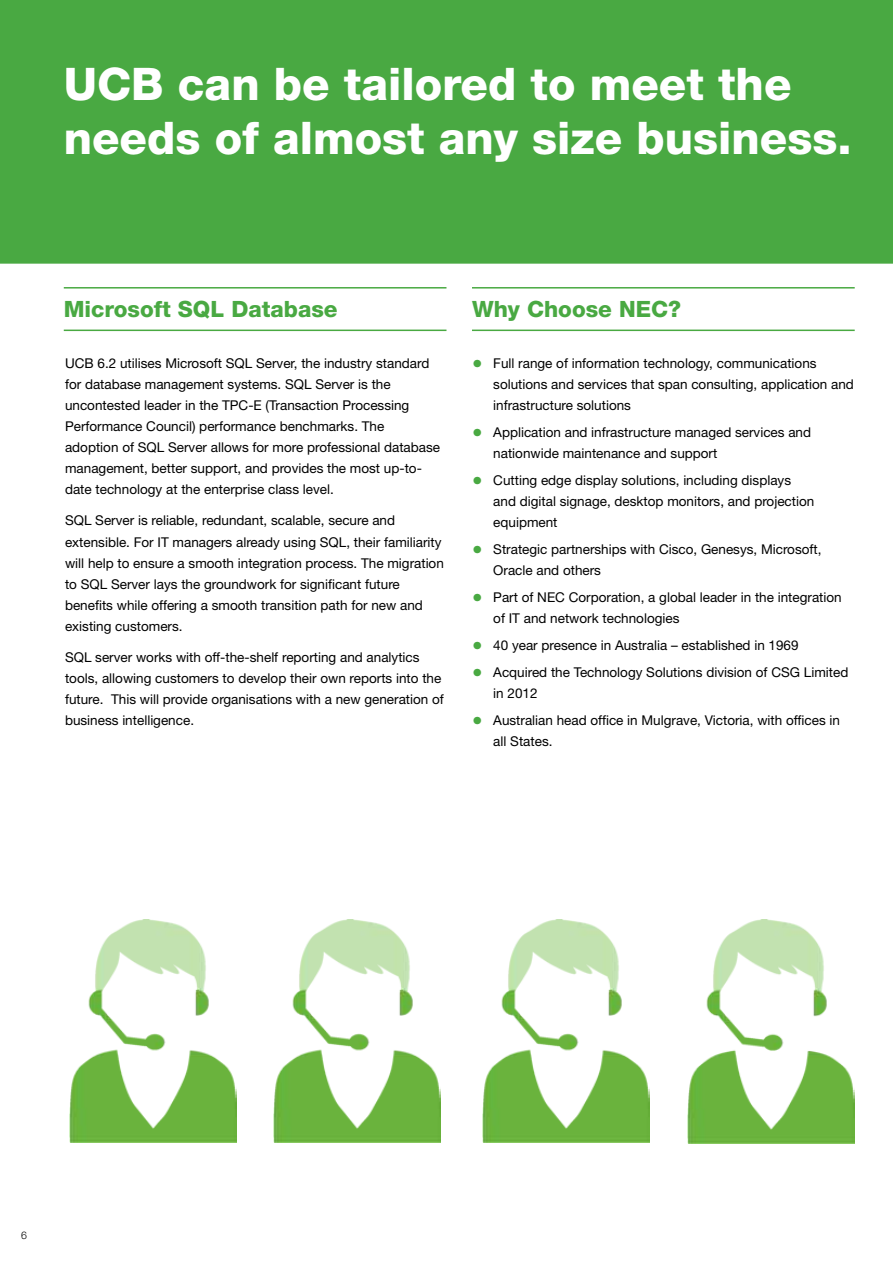
<style>
.page{position:relative;width:893px;height:1263px;background:#fff}
.page>*{position:absolute;margin:0;border:0;box-sizing:border-box;transform-origin:0 0}
.t1{font:45px/54px "Helvetica Neue Hvy";color:#fff}
.t2{font:22.5px "Helvetica Neue Hvy";color:#49a942}
.t3{font:13.5px/21px "Helvetica Neue";color:#000}
.t4{font:300 10.5px "Helvetica Neue";color:#000}
.s1{font-weight:300;font-size:21px;color:#49a942}
</style>
<div class="page">
<div style="left:0;top:0;width:893px;height:264px;background:#49a942"></div>
<img style="left:273px;top:919px;width:167px;height:224px">
<img style="left:482px;top:919px;width:167px;height:224px">
<img style="left:688px;top:919px;width:167px;height:224px">
<img style="left:69px;top:919px;width:167px;height:224px">
<hr style="left:472px;top:287px;width:383px;height:2px;background:#49a942">
<hr style="left:472px;top:330px;width:383px;height:1px;background:#49a942">
<hr style="left:64px;top:287px;width:382px;height:2px;background:#49a942">
<hr style="left:64px;top:330px;width:382px;height:1px;background:#49a942">
<h1 class="t1" style="left:64px;top:57px;width:789px">UCB can be tailored to meet the needs of almost any size business.</h1>
<h2 class="t2" style="left:64px;top:296px;width:275px">Microsoft SQL Database</h2>
<h2 class="t2" style="left:472px;top:296px;width:211px">Why Choose NEC?</h2>
<p class="t3" style="left:493px;top:352px;width:362px;text-indent:-21px"><span class="s1">•</span> Full range of information technology, communications solutions and services that span consulting, application and infrastructure solutions</p>
<p class="t3" style="left:493px;top:421px;width:319px;text-indent:-21px"><span class="s1">•</span> Application and infrastructure managed services and nationwide maintenance and support</p>
<p class="t3" style="left:493px;top:469px;width:323px;text-indent:-21px"><span class="s1">•</span> Cutting edge display solutions, including displays and digital signage, desktop monitors, and projection equipment</p>
<p class="t3" style="left:493px;top:538px;width:330px;text-indent:-21px"><span class="s1">•</span> Strategic partnerships with Cisco, Genesys, Microsoft,<br>Oracle and others</p>
<p class="t3" style="left:493px;top:586px;width:350px;text-indent:-21px"><span class="s1">•</span> Part of NEC Corporation, a global leader in the integration of IT and network technologies</p>
<p class="t3" style="left:472px;top:634px;width:328px"><span class="s1">•</span> 40 year presence in Australia – established in 1969</p>
<p class="t3" style="left:493px;top:661px;width:357px;text-indent:-21px"><span class="s1">•</span> Acquired the Technology Solutions division of CSG Limited in 2012</p>
<p class="t3" style="left:493px;top:709px;width:348px;text-indent:-21px"><span class="s1">•</span> Australian head office in Mulgrave, Victoria, with offices in all States.</p>
<p class="t3" style="left:65px;top:352px;width:377px">UCB 6.2 utilises Microsoft SQL Server, the industry standard for database management systems. SQL Server is the uncontested leader in the TPC-E (Transaction Processing Performance Council) performance benchmarks. The adoption of SQL Server allows for more professional database management, better support, and provides the most up-to&shy;date technology at the enterprise class level.</p>
<p class="t3" style="left:65px;top:510px;width:380px">SQL Server is reliable, redundant, scalable, secure and extensible. For IT managers already using SQL, their familiarity will help to ensure a smooth integration process. The migration to SQL Server lays the groundwork for significant future benefits while offering a smooth transition path for new and existing customers.</p>
<p class="t3" style="left:65px;top:646px;width:380px">SQL server works with off-the-shelf reporting and analytics tools, allowing customers to develop their own reports into the future. This will provide organisations with a new generation of business intelligence.</p>
<p class="t4" style="left:21px;top:1228px;width:7px">6</p>
</div>
